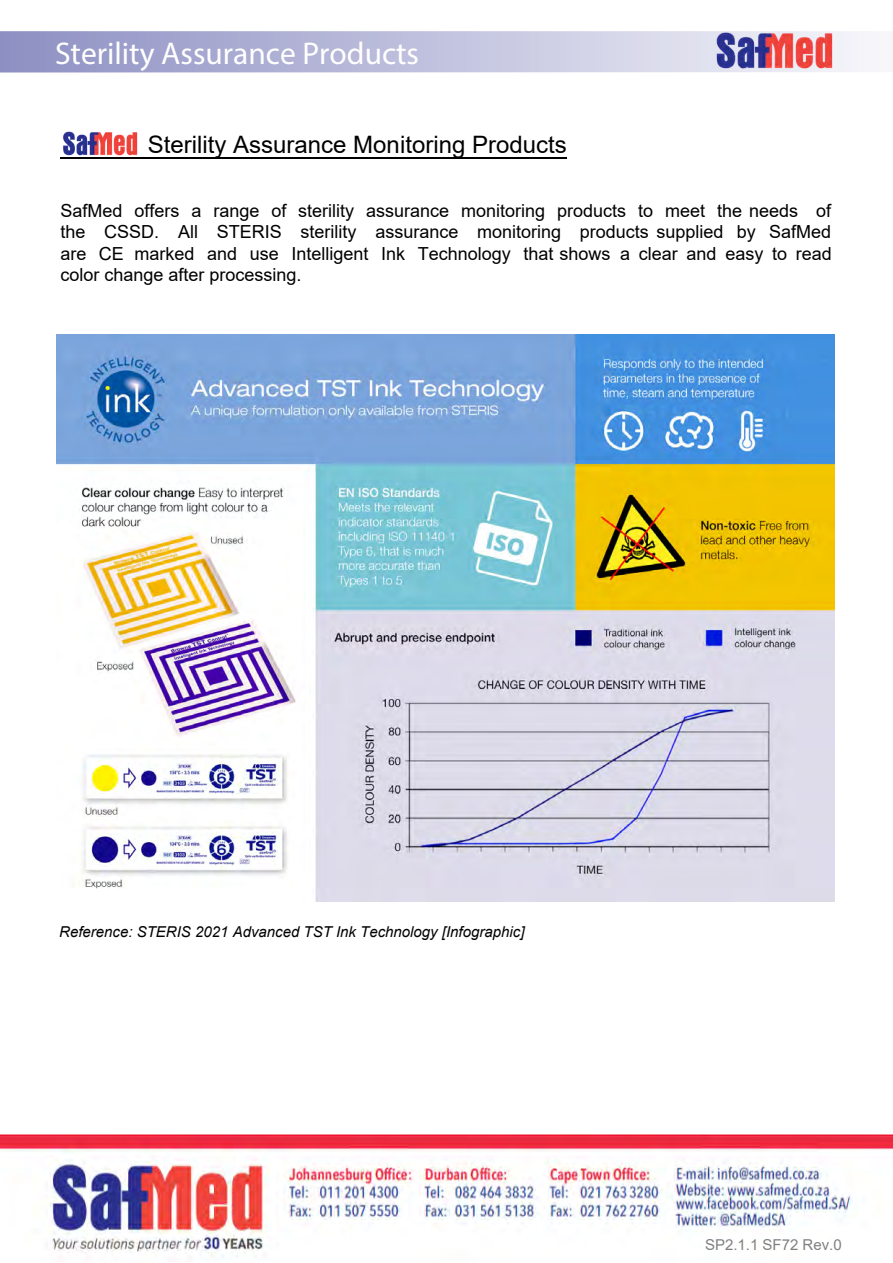
<style>
.page{position:relative;width:893px;height:1263px;background:#fff}
.page>*{position:absolute;margin:0;border:0;box-sizing:border-box;transform-origin:0 0}
.t1{font:31.5px "Myriad Hebrew";color:#fff}
.t2{font:24px "Arial";color:#000}
.t3{font:18px/21.6px "Arial";color:#000;text-align:justify}
.t4{font:italic 15px "Arial";color:#000}
.t5{font:15px "Arial";color:#808080}
</style>
<div class="page">
<svg style="left:0;top:31px;width:865px;height:42px;background:#bbbddb"></svg>
<img style="left:0;top:1135px;width:893px;height:123px">
<img style="left:715px;top:31px;width:119px;height:40px">
<hr style="left:60px;top:157px;width:507px;height:1px;background:#000">
<img style="left:63px;top:131px;width:75px;height:25px">
<img style="left:57px;top:334px;width:777px;height:567px">
<h1 class="t1" style="left:55px;top:36px;width:366px">Sterility Assurance Products</h1>
<h2 class="t2" style="left:148px;top:128px;width:420px">Sterility Assurance Monitoring Products</h2>
<p class="t3" style="left:61px;top:199px;width:773px">SafMed offers a range of sterility assurance monitoring products to meet the needs of the CSSD. All STERIS sterility assurance monitoring products supplied by SafMed are CE marked and use Intelligent Ink Technology that shows a clear and easy to read color change after processing.</p>
<p class="t4" style="left:59px;top:921px;width:467px">Reference: STERIS 2021 Advanced TST Ink Technology [Infographic]</p>
<p class="t5" style="left:705px;top:1234px;width:138px">SP2.1.1 SF72 Rev.0</p>
</div>
